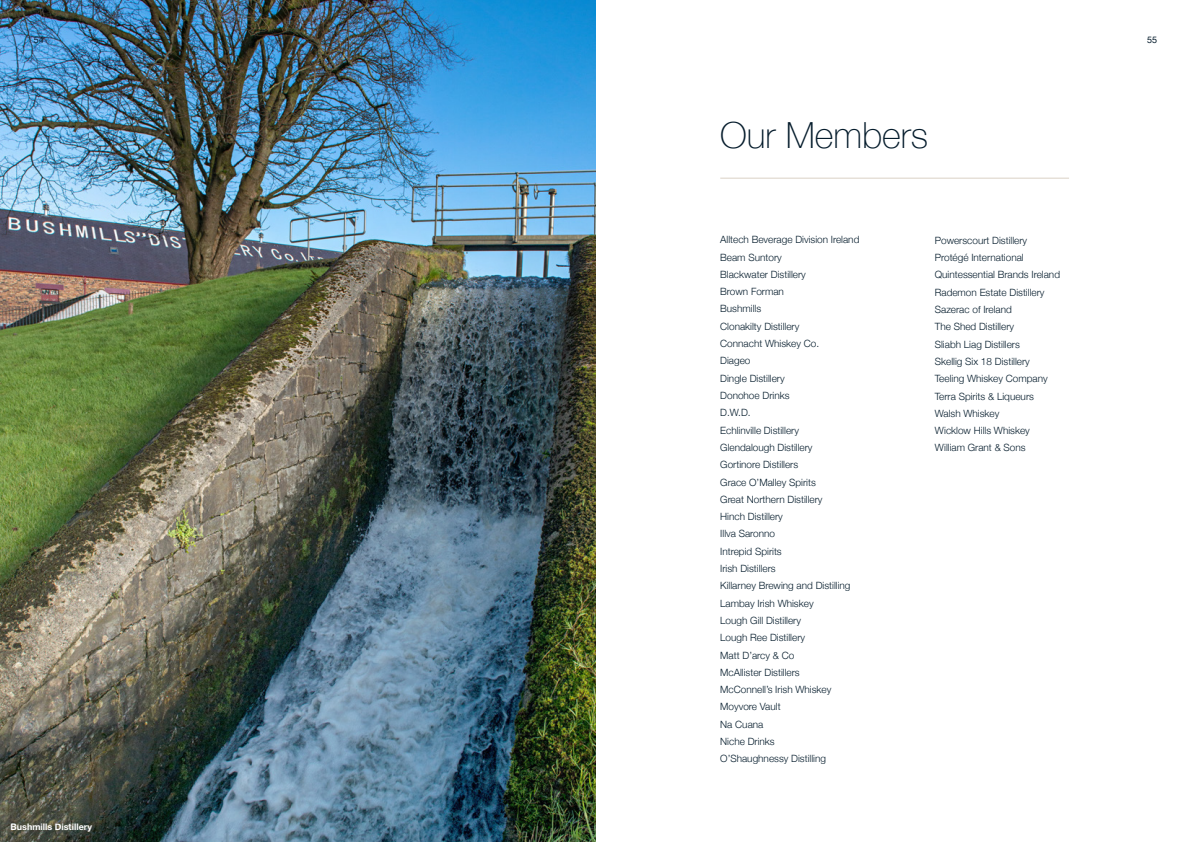
<style>
.page{position:relative;width:1191px;height:842px;background:#fff}
.page>*{position:absolute;margin:0;border:0;box-sizing:border-box;transform-origin:0 0}
.t1{font:100 36px "Helvetica Neue";color:#051c2c}
.t2{font:300 10px "Helvetica Neue";color:#051c2c}
.t3{font:700 9px "Helvetica Neue";color:#fff}
.t4{font:9px "Helvetica Neue";color:#051c2c}
</style>
<div class="page">
<hr style="left:720px;top:178px;width:349px;height:1px;background:#dad1c5">
<img style="left:0;top:0;width:595px;height:842px">
<p class="t4" style="left:34px;top:34px;width:12px">54</p>
<p class="t4" style="left:1147px;top:34px;width:12px">55</p>
<p class="t1" style="left:720px;top:108px;width:209px">Our Members</p>
<p class="t3" style="left:10px;top:821px;width:83px">Bushmills Distillery</p>
<p class="t2" style="left:720px;top:234px;width:141px">Alltech Beverage Division Ireland</p>
<p class="t2" style="left:720px;top:251px;width:63px">Beam Suntory</p>
<p class="t2" style="left:720px;top:268px;width:87px">Blackwater Distillery</p>
<p class="t2" style="left:720px;top:285px;width:65px">Brown Forman</p>
<p class="t2" style="left:720px;top:303px;width:42px">Bushmills</p>
<p class="t2" style="left:720px;top:320px;width:81px">Clonakilty Distillery</p>
<p class="t2" style="left:720px;top:337px;width:100px">Connacht Whiskey Co.</p>
<p class="t2" style="left:720px;top:355px;width:32px">Diageo</p>
<p class="t2" style="left:720px;top:372px;width:66px">Dingle Distillery</p>
<p class="t2" style="left:720px;top:389px;width:71px">Donohoe Drinks</p>
<p class="t2" style="left:720px;top:407px;width:32px">D.W.D.</p>
<p class="t2" style="left:720px;top:424px;width:80px">Echlinville Distillery</p>
<p class="t2" style="left:720px;top:441px;width:94px">Glendalough Distillery</p>
<p class="t2" style="left:720px;top:458px;width:79px">Gortinore Distillers</p>
<p class="t2" style="left:720px;top:476px;width:97px">Grace O’Malley Spirits</p>
<p class="t2" style="left:720px;top:493px;width:104px">Great Northern Distillery</p>
<p class="t2" style="left:720px;top:510px;width:64px">Hinch Distillery</p>
<p class="t2" style="left:720px;top:528px;width:56px">Illva Saronno</p>
<p class="t2" style="left:720px;top:545px;width:63px">Intrepid Spirits</p>
<p class="t2" style="left:720px;top:562px;width:57px">Irish Distillers</p>
<p class="t2" style="left:720px;top:580px;width:132px">Killarney Brewing and Distilling</p>
<p class="t2" style="left:720px;top:597px;width:95px">Lambay Irish Whiskey</p>
<p class="t2" style="left:720px;top:614px;width:82px">Lough Gill Distillery</p>
<p class="t2" style="left:720px;top:631px;width:86px">Lough Ree Distillery</p>
<p class="t2" style="left:720px;top:649px;width:76px">Matt D’arcy &amp; Co</p>
<p class="t2" style="left:720px;top:666px;width:81px">McAllister Distillers</p>
<p class="t2" style="left:720px;top:683px;width:113px">McConnell’s Irish Whiskey</p>
<p class="t2" style="left:720px;top:701px;width:62px">Moyvore Vault</p>
<p class="t2" style="left:720px;top:718px;width:45px">Na Cuana</p>
<p class="t2" style="left:720px;top:735px;width:56px">Niche Drinks</p>
<p class="t2" style="left:720px;top:753px;width:107px">O’Shaughnessy Distilling</p>
<p class="t2" style="left:934px;top:234px;width:94px">Powerscourt Distillery</p>
<p class="t2" style="left:934px;top:251px;width:90px">Protégé International</p>
<p class="t2" style="left:934px;top:269px;width:127px">Quintessential Brands Ireland</p>
<p class="t2" style="left:934px;top:286px;width:111px">Rademon Estate Distillery</p>
<p class="t2" style="left:934px;top:303px;width:79px">Sazerac of Ireland</p>
<p class="t2" style="left:934px;top:321px;width:81px">The Shed Distillery</p>
<p class="t2" style="left:934px;top:338px;width:87px">Sliabh Liag Distillers</p>
<p class="t2" style="left:934px;top:355px;width:97px">Skellig Six 18 Distillery</p>
<p class="t2" style="left:934px;top:372px;width:114px">Teeling Whiskey Company</p>
<p class="t2" style="left:934px;top:390px;width:101px">Terra Spirits &amp; Liqueurs</p>
<p class="t2" style="left:934px;top:407px;width:66px">Walsh Whiskey</p>
<p class="t2" style="left:934px;top:424px;width:97px">Wicklow Hills Whiskey</p>
<p class="t2" style="left:934px;top:442px;width:92px">William Grant &amp; Sons</p>
</div>
